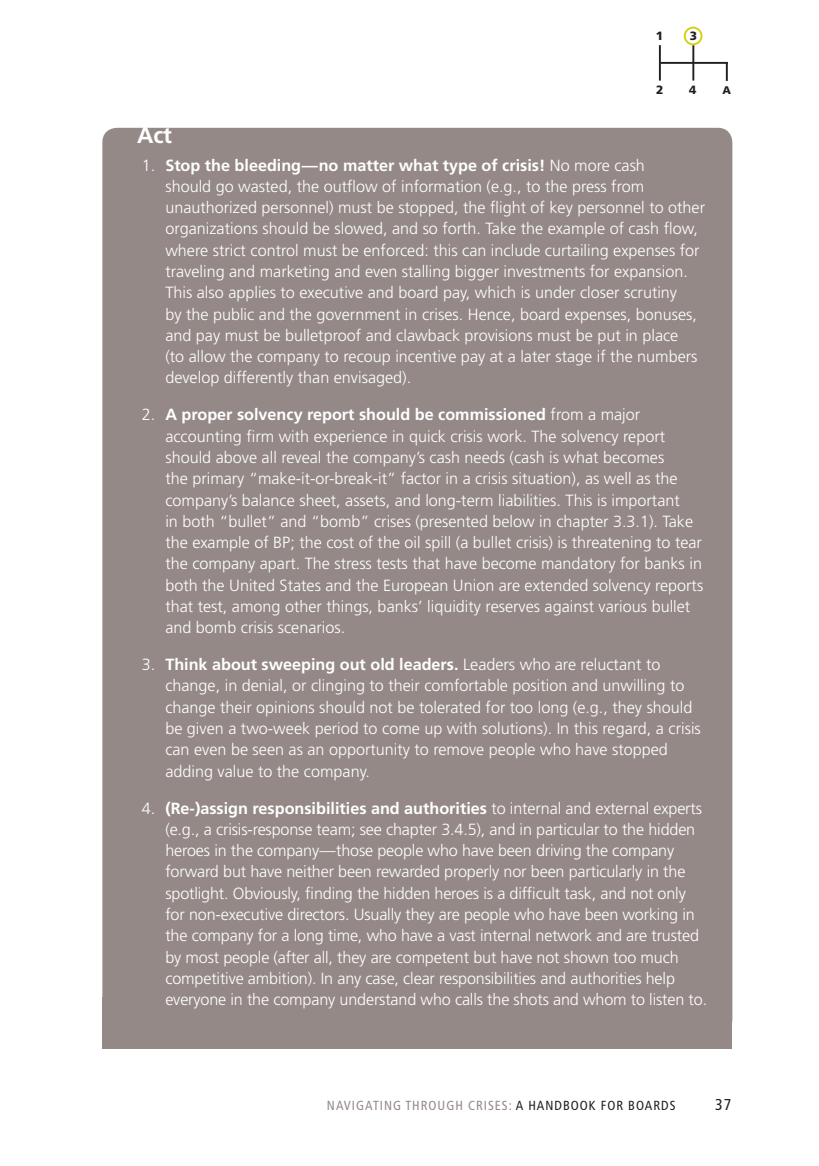
<style>
.page{position:relative;width:819px;height:1166px;background:#fff}
.page>*{position:absolute;margin:0;border:0;box-sizing:border-box;transform-origin:0 0}
.t1{font:700 22.75px "Frutiger LT Std";color:#fff}
.t2{font:300 16.1px/21.3px "Frutiger LT Std";color:#fff}
.t3{font:condensed 15.75px "Frutiger LT Std";color:#231f20}
.t4{font:condensed 13.12px "Frutiger LT Std";letter-spacing:.075em;color:#948987}
.t5{font:900 11.9px "Frutiger LT Std";color:#231f20}
.t6{font:900 11.03px "Frutiger LT Std";color:#231f20}
.s1{font-weight:700}
.s2{color:#231f20}
</style>
<div class="page">
<hr style="left:660px;top:62px;width:68px;height:2px;background:#231f20">
<hr style="left:659px;top:45px;width:2px;height:36px;background:#231f20">
<hr style="left:692px;top:45px;width:2px;height:36px;background:#231f20">
<svg style="left:726px;top:62px;width:2px;height:19px"></svg>
<div style="left:684px;top:27px;width:18px;height:18px;border:2px solid #d4d110;border-radius:50%"></div>
<div style="left:102px;top:996px;width:630px;height:52px;background:#948987"></div>
<div style="left:102px;top:128px;width:630px;height:905px;background:#948987;border-radius:14px"></div>
<p class="t5" style="left:656px;top:29px;width:9px">1</p>
<p class="t5" style="left:690px;top:29px;width:9px">3</p>
<p class="t5" style="left:656px;top:83px;width:9px">2</p>
<p class="t5" style="left:689px;top:83px;width:9px">4</p>
<h1 class="t1" style="left:137px;top:121px;width:36px">Act</h1>
<p class="t2" style="left:165px;top:155px;width:541px;text-indent:-24px">1. <span class="s1">Stop the bleeding — no matter what type of crisis!</span> No more cash<br>should go wasted, the outflow of information (e.g., to the press from unauthorized personnel) must be stopped, the flight of key personnel to other organizations should be slowed, and so forth. Take the example of cash flow, where strict control must be enforced: this can include curtailing expenses for traveling and marketing and even stalling bigger investments for expansion.<br>This also applies to executive and board pay, which is under closer scrutiny<br>by the public and the government in crises. Hence, board expenses, bonuses, and pay must be bulletproof and clawback provisions must be put in place<br>(to allow the company to recoup incentive pay at a later stage if the numbers develop differently than envisaged).</p>
<p class="t2" style="left:165px;top:404px;width:539px;text-indent:-24px">2. <span class="s1">A proper solvency report should be commissioned</span> from a major accounting firm with experience in quick crisis work. The solvency report should above all reveal the company’s cash needs (cash is what becomes<br>the primary “make-it-or-break-it” factor in a crisis situation), as well as the company’s balance sheet, assets, and long-term liabilities. This is important<br>in both “bullet” and “bomb” crises (presented below in chapter 3.3.1). Take the example of BP; the cost of the oil spill (a bullet crisis) is threatening to tear the company apart. The stress tests that have become mandatory for banks in both the United States and the European Union are extended solvency reports that test, among other things, banks’ liquidity reserves against various bullet and bomb crisis scenarios.</p>
<p class="t2" style="left:165px;top:654px;width:537px;text-indent:-24px">3. <span class="s1">Think about sweeping out old leaders.</span> Leaders who are reluctant to change, in denial, or clinging to their comfortable position and unwilling to change their opinions should not be tolerated for too long (e.g., they should be given a two-week period to come up with solutions). In this regard, a crisis can even be seen as an opportunity to remove people who have stopped adding value to the company.</p>
<p class="t2" style="left:165px;top:797px;width:543px;text-indent:-24px">4. <span class="s1">(Re-)assign responsibilities and authorities</span> to internal and external experts (e.g., a crisis-response team; see chapter 3.4.5), and in particular to the hidden heroes in the company — those people who have been driving the company forward but have neither been rewarded properly nor been particularly in the spotlight. Obviously, finding the hidden heroes is a difficult task, and not only for non-executive directors. Usually they are people who have been working in the company for a long time, who have a vast internal network and are trusted by most people (after all, they are competent but have not shown too much competitive ambition). In any case, clear responsibilities and authorities help everyone in the company understand who calls the shots and whom to listen to.</p>
<p class="t6" style="left:723px;top:83px;width:10px">A</p>
<p class="t4" style="left:327px;top:1098px;width:350px">NAVIGATING THROUGH CRISES: <span class="s2">A HANDBOOK FOR BOARDS</span></p>
<p class="t3" style="left:715px;top:1095px;width:18px">37</p>
</div>
